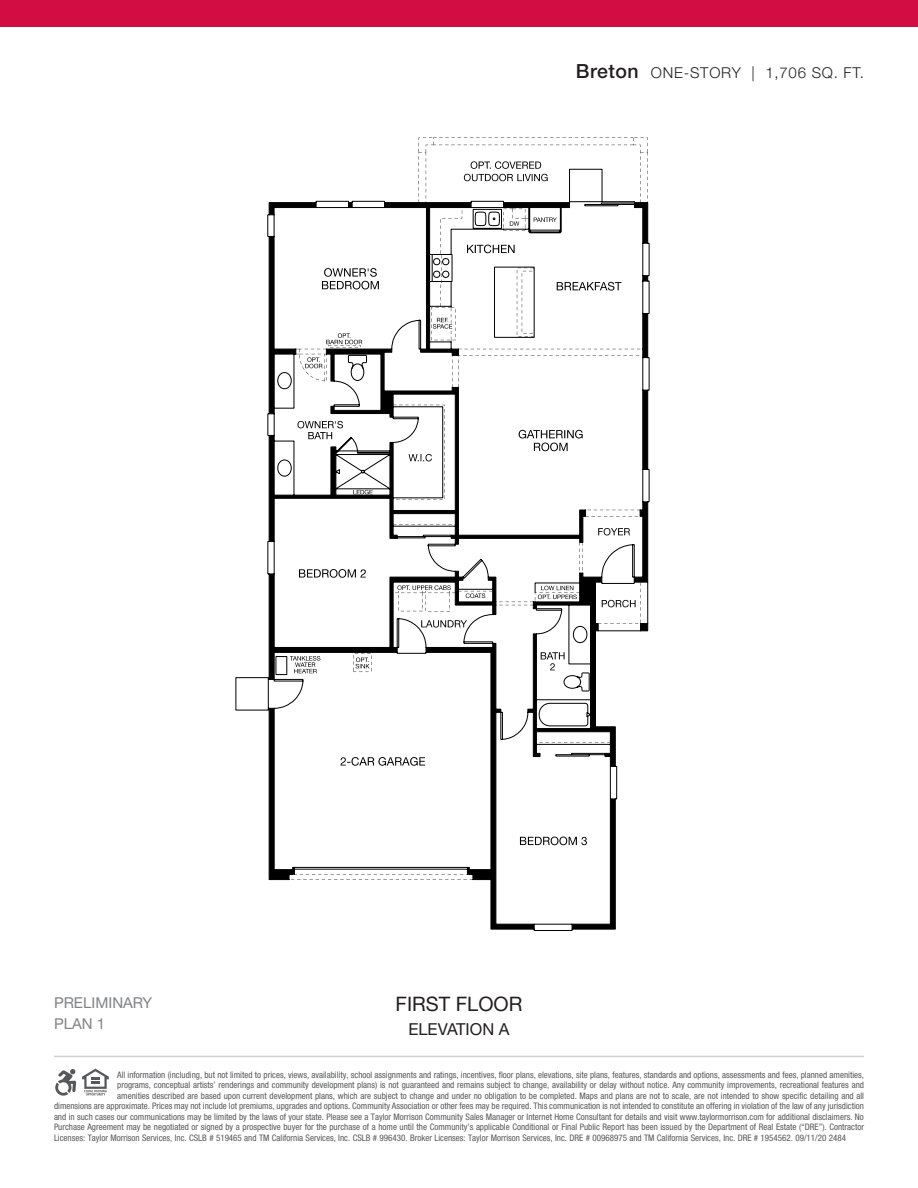
<style>
.page{position:relative;width:918px;height:1188px;background:#fff}
.page>*{position:absolute;margin:0;border:0;box-sizing:border-box;transform-origin:0 0}
.t1{font:19.95px "Helvetica Neue LT Std";color:#231f20}
.t2{font:16.5px "Helvetica Neue LT Std";color:#231f20}
.t3{font:300 15px "Helvetica Neue LT Std";letter-spacing:.05em;color:#231f20}
.t4{font:15px "Helvetica Neue LT Std";color:#808285}
.Comm_Subhead{font:condensed 9px "Helvetica Neue LT Std";color:#57585a}
.s1{font-weight:500;font-size:19.5px}
</style>
<div class="page">
<div style="left:0;top:0;width:918px;height:27px;background:#d20d44"></div>
<hr style="left:54px;top:1056px;width:810px;height:1px;background:#d1d2d4">
<svg style="left:82px;top:1069px;width:27px;height:27px"></svg>
<svg style="left:55px;top:1069px;width:21px;height:27px"></svg>
<svg style="left:236px;top:169px;width:413px;height:762px"></svg>
<svg style="left:291px;top:207px;width:352px;height:673px"></svg>
<div style="left:396px;top:585px;width:56px;height:6px;background:#fff"></div>
<svg style="left:326px;top:333px;width:36px;height:11px"></svg>
<svg style="left:510px;top:221px;width:9px;height:5px"></svg>
<svg style="left:534px;top:218px;width:23px;height:4px"></svg>
<svg style="left:557px;top:282px;width:64px;height:9px"></svg>
<svg style="left:519px;top:430px;width:64px;height:21px"></svg>
<svg style="left:290px;top:656px;width:30px;height:17px"></svg>
<svg style="left:467px;top:245px;width:48px;height:8px"></svg>
<svg style="left:598px;top:528px;width:32px;height:7px"></svg>
<svg style="left:305px;top:357px;width:18px;height:11px"></svg>
<svg style="left:297px;top:421px;width:46px;height:18px"></svg>
<svg style="left:409px;top:454px;width:23px;height:7px"></svg>
<svg style="left:421px;top:620px;width:46px;height:8px"></svg>
<svg style="left:541px;top:652px;width:24px;height:18px"></svg>
<svg style="left:520px;top:837px;width:67px;height:8px"></svg>
<svg style="left:299px;top:569px;width:67px;height:9px"></svg>
<svg style="left:322px;top:268px;width:57px;height:21px"></svg>
<svg style="left:353px;top:490px;width:20px;height:4px"></svg>
<svg style="left:602px;top:600px;width:34px;height:7px"></svg>
<svg style="left:340px;top:757px;width:85px;height:9px"></svg>
<svg style="left:356px;top:658px;width:14px;height:10px"></svg>
<svg style="left:538px;top:586px;width:39px;height:13px"></svg>
<svg style="left:397px;top:585px;width:54px;height:5px"></svg>
<svg style="left:466px;top:593px;width:19px;height:5px"></svg>
<svg style="left:433px;top:318px;width:19px;height:11px"></svg>
<svg style="left:419px;top:138px;width:229px;height:65px"></svg>
<p class="t3" style="left:576px;top:64px;width:290px"><span class="s1">Breton</span> ONE-STORY | 1,706 SQ. FT.</p>
<p class="t1" style="left:396px;top:992px;width:128px">FIRST FLOOR</p>
<p class="t2" style="left:408px;top:1020px;width:103px">ELEVATION A</p>
<p class="Comm_Subhead" style="left:117px;top:1069px;width:748px">All information (including, but not limited to prices, views, availability, school assignments and ratings, incentives, floor plans, elevations, site plans, features, standards and options, assessments and fees, planned amenities,</p>
<p class="Comm_Subhead" style="left:117px;top:1080px;width:748px">programs, conceptual artists’ renderings and community development plans) is not guaranteed and remains subject to change, availability or delay without notice. Any community improvements, recreational features and</p>
<p class="Comm_Subhead" style="left:117px;top:1090px;width:748px">amenities described are based upon current development plans, which are subject to change and under no obligation to be completed. Maps and plans are not to scale, are not intended to show specific detailing and all</p>
<p class="Comm_Subhead" style="left:54px;top:1101px;width:812px">dimensions are approximate. Prices may not include lot premiums, upgrades and options. Community Association or other fees may be required. This communication is not intended to constitute an offering in violation of the law of any jurisdiction</p>
<p class="Comm_Subhead" style="left:54px;top:1111px;width:811px">and in such cases our communications may be limited by the laws of your state. Please see a Taylor Morrison Community Sales Manager or Internet Home Consultant for details and visit www.taylormorrison.com for additional disclaimers. No</p>
<p class="Comm_Subhead" style="left:54px;top:1122px;width:812px">Purchase Agreement may be negotiated or signed by a prospective buyer for the purchase of a home until the Community’s applicable Conditional or Final Public Report has been issued by the Department of Real Estate (“DRE”). Contractor</p>
<p class="Comm_Subhead" style="left:54px;top:1132px;width:793px">Licenses: Taylor Morrison Services, Inc. CSLB # 519465 and TM California Services, Inc. CSLB # 996430. Broker Licenses: Taylor Morrison Services, Inc. DRE # 00968975 and TM California Services, Inc. DRE # 1954562. 09/11/20 2484</p>
<p class="t4" style="left:54px;top:994px;width:100px">PRELIMINARY</p>
<p class="t4" style="left:54px;top:1015px;width:53px">PLAN 1</p>
</div>
